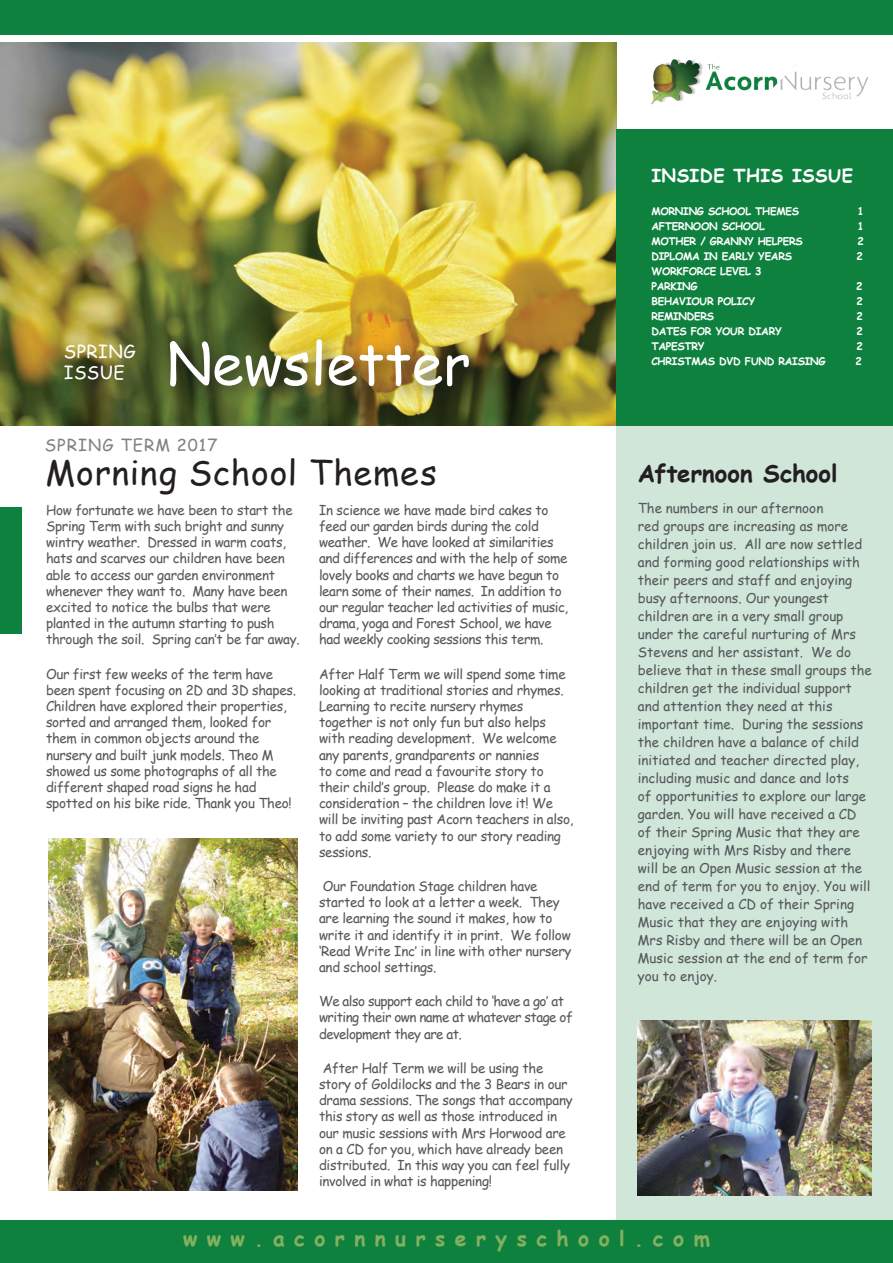
<style>
.page{position:relative;width:893px;height:1263px;background:#fff}
.page>*{position:absolute;margin:0;border:0;box-sizing:border-box;transform-origin:0 0}
.t1{font:57.3px "Comic Sans MS";color:#fff}
.t2{font:33.75px "Comic Sans MS";letter-spacing:.025em;color:#231f20}
.t3{font:700 24px "Comic Sans MS";color:#231f20}
.t4{font:700 21px "Comic Sans MS";letter-spacing:.45em;color:#84b060}
.t5{font:700 18px "Comic Sans MS";letter-spacing:.025em;color:#fff}
.t6{font:18px/21.6px "Comic Sans MS";letter-spacing:.025em;color:#fff}
.t7{font:16.5px "Comic Sans MS";letter-spacing:.06em;color:#808285}
.t8{font:13.5px/16.2px "Comic Sans MS";letter-spacing:-.02em;color:#57585a}
.t9{font:13.5px/18px "Comic Sans MS";color:#57585a}
.t10{font:13.5px/16.2px "Comic Sans MS";letter-spacing:-.04em;color:#57585a}
.t11{font:700 10.5px/15px "Comic Sans MS";letter-spacing:-.025em;color:#fff}
</style>
<div class="page">
<img style="left:0;top:43px;width:617px;height:382px">
<div style="left:617px;top:425px;width:276px;height:795px;background:#cfe6d9"></div>
<div style="left:617px;top:129px;width:276px;height:296px;background:#0e813f"></div>
<div style="left:0;top:507px;width:21px;height:126px;background:#0e813f"></div>
<div style="left:0;top:0;width:893px;height:34px;background:#0e813f"></div>
<div style="left:0;top:1220px;width:893px;height:43px;background:#0e813f"></div>
<div style="left:162px;top:333px;width:327px;height:73px;background:#231f20;opacity:.75"></div>
<img style="left:48px;top:838px;width:250px;height:353px">
<img style="left:638px;top:1020px;width:233px;height:175px">
<img style="left:651px;top:59px;width:218px;height:46px">
<h3 class="t5" style="left:651px;top:162px;width:203px">INSIDE THIS ISSUE</h3>
<h3 class="t6" style="left:64px;top:340px;width:73px">SPRING<br>ISSUE</h3>
<h1 class="t1" style="left:166px;top:321px;width:306px">Newsletter</h1>
<p class="t7" style="left:45px;top:432px;width:174px">SPRING TERM 2017</p>
<h2 class="t2" style="left:45px;top:447px;width:393px">Morning School Themes</h2>
<p class="t8" style="left:46px;top:501px;width:255px">How fortunate we have been to start the Spring Term with such bright and sunny wintry weather. Dressed in warm coats, hats and scarves our children have been able to access our garden environment whenever they want to. Many have been excited to notice the bulbs that were planted in the autumn starting to push through the soil. Spring can’t be far away.</p>
<p class="t8" style="left:46px;top:665px;width:252px">Our first few weeks of the term have been spent focusing on 2D and 3D shapes.<br>Children have explored their properties, sorted and arranged them, looked for them in common objects around the nursery and built junk models. Theo M showed us some photographs of all the different shaped road signs he had spotted on his bike ride. Thank you Theo!</p>
<p class="t8" style="left:319px;top:501px;width:251px">In science we have made bird cakes to feed our garden birds during the cold weather. We have looked at similarities and differences and with the help of some lovely books and charts we have begun to learn some of their names. In addition to our regular teacher led activities of music, drama, yoga and Forest School, we have had weekly cooking sessions this term.</p>
<p class="t8" style="left:319px;top:665px;width:256px">After Half Term we will spend some time looking at traditional stories and rhymes.<br>Learning to recite nursery rhymes together is not only fun but also helps with reading development. We welcome any parents, grandparents or nannies<br>to come and read a favourite story to their child’s group. Please do make it a consideration – the children love it! We will be inviting past Acorn teachers in also, to add some variety to our story reading sessions.</p>
<p class="t8" style="left:319px;top:877px;width:254px">Our Foundation Stage children have started to look at a letter a week. They are learning the sound it makes, how to write it and identify it in print. We follow ‘Read Write Inc’ in line with other nursery and school settings.</p>
<p class="t10" style="left:319px;top:993px;width:255px">We also support each child to ‘have a go’ at writing their own name at whatever stage of development they are at.</p>
<p class="t8" style="left:319px;top:1059px;width:255px">After Half Term we will be using the story of Goldilocks and the 3 Bears in our drama sessions. The songs that accompany this story as well as those introduced in our music sessions with Mrs Horwood are on a CD for you, which have already been distributed. In this way you can feel fully involved in what is happening!</p>
<p class="t11" style="left:651px;top:203px;width:149px">MORNING SCHOOL THEMES</p>
<p class="t11" style="left:857px;top:203px;width:8px">1</p>
<p class="t11" style="left:651px;top:218px;width:115px">AFTERNOON SCHOOL</p>
<p class="t11" style="left:857px;top:218px;width:8px">1</p>
<p class="t11" style="left:651px;top:233px;width:153px">MOTHER / GRANNY HELPERS</p>
<p class="t11" style="left:857px;top:233px;width:8px">2</p>
<p class="t11" style="left:651px;top:248px;width:142px">DIPLOMA IN EARLY YEARS</p>
<p class="t11" style="left:856px;top:248px;width:8px">2</p>
<p class="t11" style="left:651px;top:263px;width:112px">WORKFORCE LEVEL 3<br>PARKING</p>
<p class="t11" style="left:856px;top:278px;width:8px">2</p>
<p class="t11" style="left:651px;top:293px;width:105px">BEHAVIOUR POLICY</p>
<p class="t11" style="left:856px;top:293px;width:8px">2</p>
<p class="t11" style="left:651px;top:308px;width:64px">REMINDERS</p>
<p class="t11" style="left:856px;top:308px;width:8px">2</p>
<p class="t11" style="left:651px;top:323px;width:132px">DATES FOR YOUR DIARY</p>
<p class="t11" style="left:856px;top:323px;width:8px">2</p>
<p class="t11" style="left:651px;top:338px;width:55px">TAPESTRY</p>
<p class="t11" style="left:856px;top:338px;width:8px">2</p>
<p class="t11" style="left:651px;top:353px;width:176px">CHRISTMAS DVD FUND RAISING</p>
<p class="t11" style="left:855px;top:353px;width:8px">2</p>
<h3 class="t3" style="left:638px;top:456px;width:201px">Afternoon School</h3>
<p class="t9" style="left:638px;top:498px;width:235px">The numbers in our afternoon<br>red groups are increasing as more children join us. All are now settled and forming good relationships with their peers and staff and enjoying busy afternoons. Our youngest children are in a very small group under the careful nurturing of Mrs Stevens and her assistant. We do believe that in these small groups the children get the individual support and attention they need at this important time. During the sessions the children have a balance of child initiated and teacher directed play, including music and dance and lots<br>of opportunities to explore our large garden. You will have received a CD of their Spring Music that they are enjoying with Mrs Risby and there will be an Open Music session at the end of term for you to enjoy. You will have received a CD of their Spring Music that they are enjoying with Mrs Risby and there will be an Open Music session at the end of term for you to enjoy.</p>
<h3 class="t4" style="left:183px;top:1222px;width:528px">www.acornnurseryschool.com</h3>
</div>
